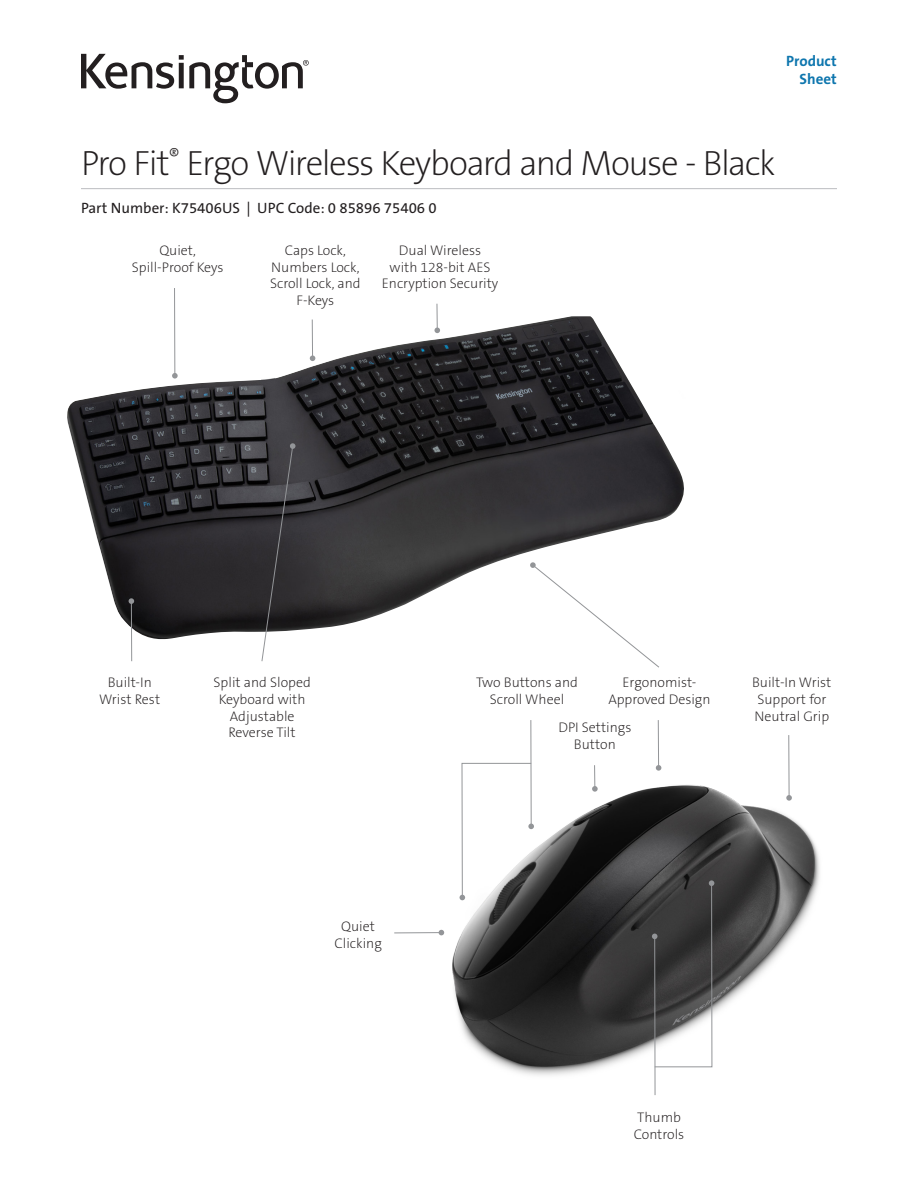
<style>
.page{position:relative;width:918px;height:1188px;background:#fff}
.page>*{position:absolute;margin:0;border:0;box-sizing:border-box;transform-origin:0 0}
.Main_Header{font:35.25px "The Sans KENSINGTON2 XL";letter-spacing:-.045em;color:#231f20}
.Part_No__UPC{font:15px "The Sans KENSINGTON5 Rg";color:#231f20}
.Part_No__UPC-2{font:15px "The Sans KENSINGTON7 Bd";color:#0e76ae}
.Image_Body{font:13.95px/16.8px "The Sans KENSINGTON2 XL";color:#231f20;text-align:center}
</style>
<div class="page">
<img style="left:395px;top:742px;width:425px;height:353px">
<img style="left:67px;top:316px;width:617px;height:324px">
<hr style="left:81px;top:188px;width:756px;height:1px;background:#bcbdc0">
<hr style="left:174px;top:288px;width:1px;height:88px;background:#939598">
<svg style="left:172px;top:373px;width:6px;height:6px"></svg>
<hr style="left:312px;top:320px;width:1px;height:38px;background:#939598">
<svg style="left:310px;top:355px;width:5px;height:6px"></svg>
<svg style="left:261px;top:443px;width:34px;height:219px;background:#515053"></svg>
<svg style="left:530px;top:562px;width:130px;height:106px"></svg>
<svg style="left:434px;top:304px;width:6px;height:29px"></svg>
<hr style="left:131px;top:601px;width:1px;height:60px;background:#939598">
<svg style="left:129px;top:598px;width:5px;height:6px"></svg>
<svg style="left:81px;top:54px;width:228px;height:49px"></svg>
<hr style="left:531px;top:720px;width:1px;height:106px;background:#939598">
<svg style="left:460px;top:763px;width:74px;height:137px"></svg>
<hr style="left:654px;top:936px;width:1px;height:159px;background:#939598">
<svg style="left:652px;top:880px;width:62px;height:188px"></svg>
<hr style="left:788px;top:735px;width:1px;height:63px;background:#939598">
<svg style="left:786px;top:795px;width:6px;height:6px"></svg>
<hr style="left:658px;top:720px;width:1px;height:48px;background:#939598">
<svg style="left:656px;top:765px;width:5px;height:6px"></svg>
<svg style="left:592px;top:765px;width:6px;height:27px"></svg>
<hr style="left:394px;top:932px;width:47px;height:1px;background:#939598">
<svg style="left:439px;top:930px;width:5px;height:5px"></svg>
<p class="Part_No__UPC-2" style="left:786px;top:53px;width:52px">Product</p>
<p class="Part_No__UPC-2" style="left:800px;top:71px;width:39px">Sheet</p>
<p class="Main_Header" style="left:81px;top:144px;width:696px">Pro Fit<sup>®</sup> Ergo Wireless Keyboard and Mouse - Black</p>
<p class="Part_No__UPC" style="left:81px;top:200px;width:357px">Part Number: K75406US | UPC Code: 0 85896 75406 0</p>
<p class="Image_Body" style="left:132px;top:242px;width:93px">Quiet,<br>Spill-Proof Keys</p>
<p class="Image_Body" style="left:270px;top:242px;width:92px">Caps Lock,<br>Numbers Lock,<br>Scroll Lock, and<br>F-Keys</p>
<p class="Image_Body" style="left:382px;top:242px;width:118px">Dual Wireless<br>with 128-bit AES<br>Encryption Security</p>
<p class="Image_Body" style="left:99px;top:674px;width:63px">Built-In<br>Wrist Rest</p>
<p class="Image_Body" style="left:214px;top:674px;width:99px">Split and Sloped<br>Keyboard with<br>Adjustable<br>Reverse Tilt</p>
<p class="Image_Body" style="left:335px;top:918px;width:49px">Quiet<br>Clicking</p>
<p class="Image_Body" style="left:476px;top:674px;width:103px">Two Buttons and<br>Scroll Wheel</p>
<p class="Image_Body" style="left:608px;top:674px;width:104px">Ergonomist-<br>Approved Design</p>
<p class="Image_Body" style="left:558px;top:719px;width:75px">DPI Settings<br>Button</p>
<p class="Image_Body" style="left:752px;top:674px;width:81px;text-align:left">Built-In Wrist<br>Support for<br>Neutral Grip</p>
<p class="Image_Body" style="left:634px;top:1110px;width:52px;text-align:left">Thumb<br>Controls</p>
</div>
